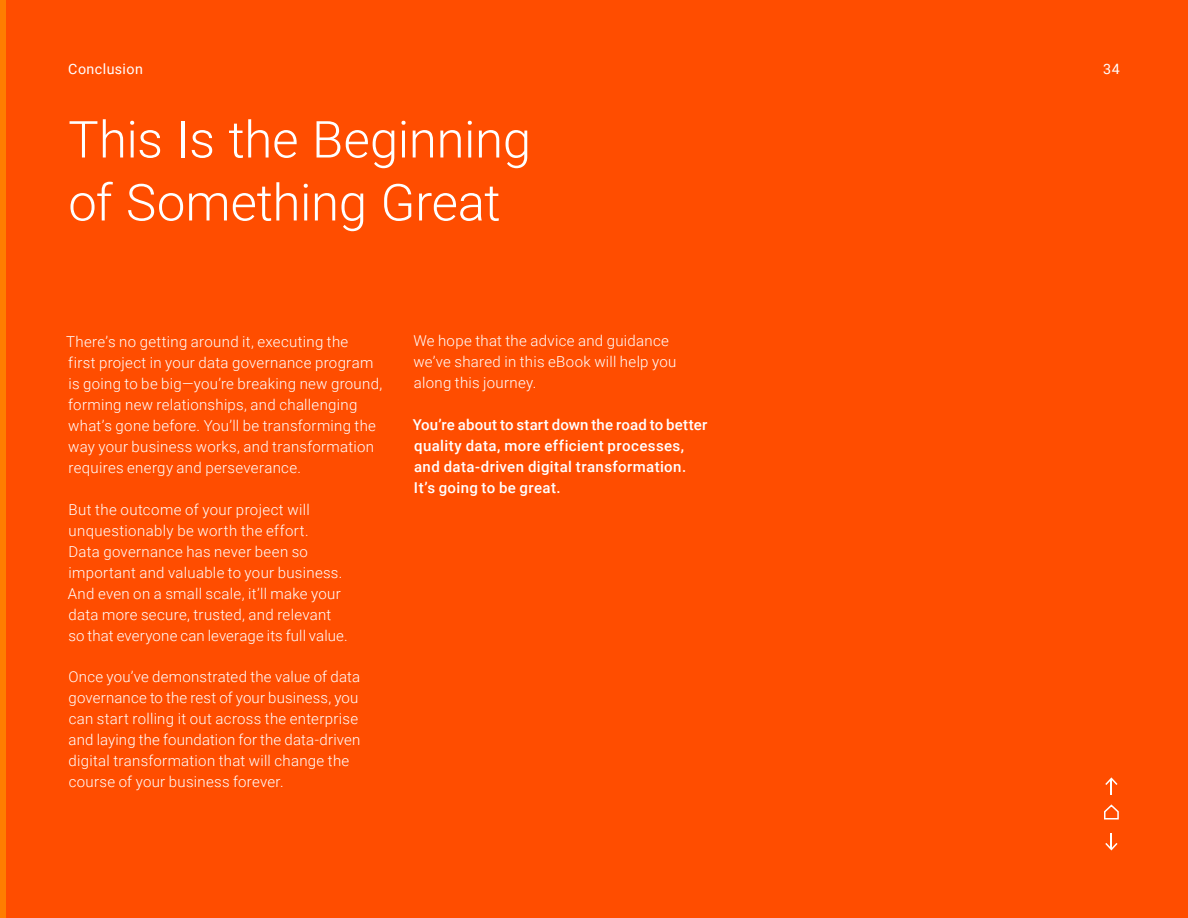
<style>
.page{position:relative;width:1188px;height:918px;background:#ff4d00}
.page>*{position:absolute;margin:0;border:0;box-sizing:border-box;transform-origin:0 0}
.t1{font:300 51px/63px "Roboto";letter-spacing:-.01em;color:#fff}
.t2{font:300 15px/21px "Roboto";letter-spacing:.02em;color:#fff}
.t3{font:500 15px/21px "Roboto";letter-spacing:.025em;color:#fff}
.t4{font:14.25px "Roboto";letter-spacing:.03em;color:#fff}
</style>
<div class="page">
<div style="left:0;top:0;width:5px;height:918px;background:#ff7d00"></div>
<svg style="left:1105px;top:777px;width:13px;height:18px"></svg>
<svg style="left:1105px;top:833px;width:13px;height:18px"></svg>
<svg style="left:1104px;top:804px;width:15px;height:16px"></svg>
<p class="t4" style="left:68px;top:59px;width:76px">Conclusion</p>
<p class="t4" style="left:1103px;top:59px;width:18px">34</p>
<h1 class="t1" style="left:68px;top:106px;width:464px">This Is the Beginning of Something Great</h1>
<p class="t2" style="left:66px;top:330px;width:318px">There’s no getting around it, executing the<br>first project in your data governance program is going to be big—you’re breaking new ground, forming new relationships, and challenging what’s gone before. You’ll be transforming the way your business works, and transformation requires energy and perseverance.</p>
<p class="t2" style="left:68px;top:498px;width:282px">But the outcome of your project will unquestionably be worth the effort.<br>Data governance has never been so important and valuable to your business.<br>And even on a small scale, it’ll make your data more secure, trusted, and relevant so that everyone can leverage its full value.</p>
<p class="t2" style="left:68px;top:666px;width:293px">Once you’ve demonstrated the value of data governance to the rest of your business, you can start rolling it out across the enterprise and laying the foundation for the data-driven digital transformation that will change the course of your business forever.</p>
<p class="t2" style="left:413px;top:330px;width:265px">We hope that the advice and guidance we’ve shared in this eBook will help you along this journey.</p>
<p class="t3" style="left:413px;top:414px;width:296px">You’re about to start down the road to better quality data, more efficient processes, and data-driven digital transformation.<br>It’s going to be great.</p>
</div>
